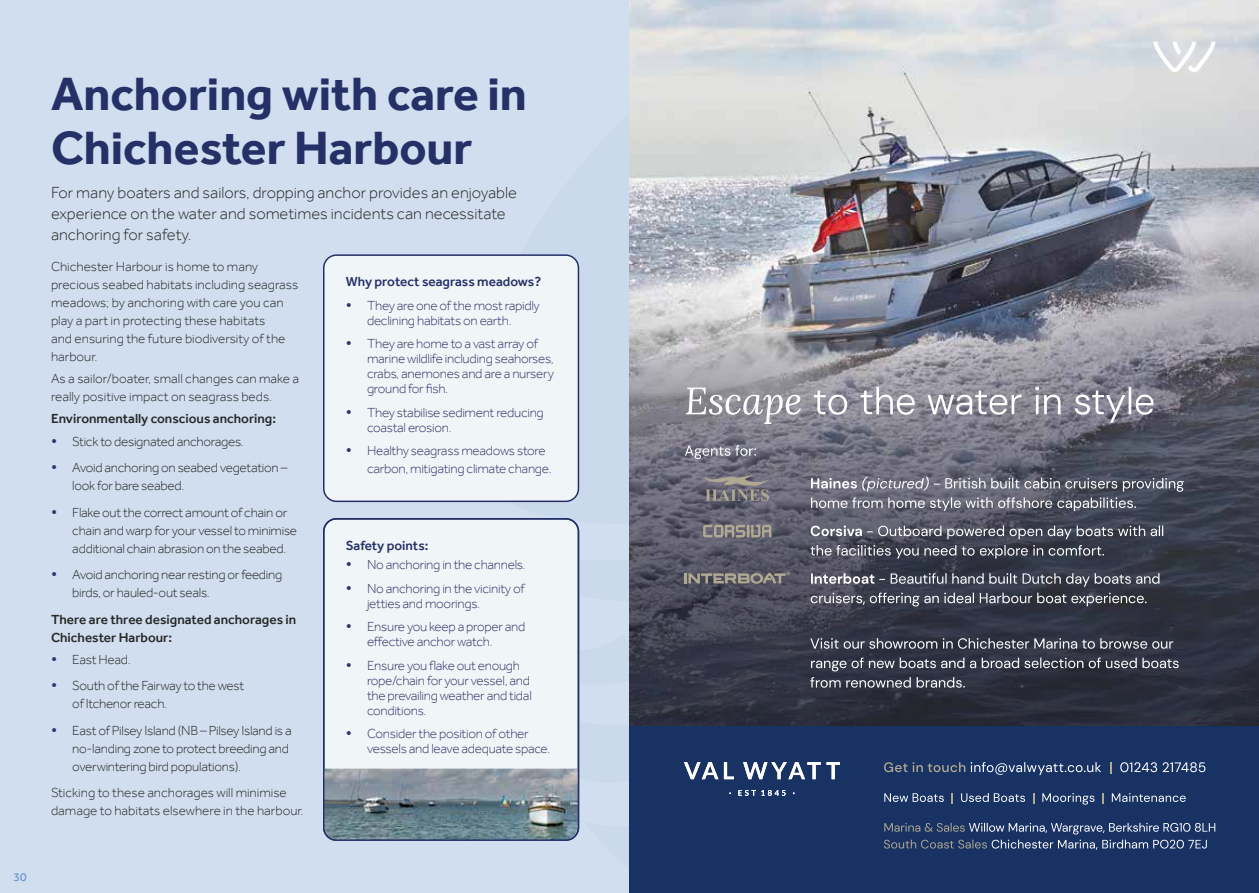
<style>
.page{position:relative;width:1259px;height:893px;background:#d0deef}
.page>*{position:absolute;margin:0;border:0;box-sizing:border-box;transform-origin:0 0}
.t1{font:700 48px/54px "Effra";color:#253067}
.t2{font:300 16.5px/21px "Effra";color:#282827}
.t3{font:300 13.5px/15px "Effra";letter-spacing:-.02em;color:#30356b}
.t4{font:300 13.5px/26.5px "Effra";letter-spacing:-.02em;color:#282827}
.t5{font:300 13.5px/18px "Effra";color:#282827}
.t6{font:500 13.5px/18px "Effra";color:#282827}
.t7{font:500 13.5px "Effra";color:#253067}
.t8{font:12px "Effra";color:#6291cc}
</style>
<div class="page">
<div style="left:324px;top:255px;width:254px;height:246px;background:#f0f5f7;border-radius:13px"></div>
<div style="left:323px;top:254px;width:256px;height:248px;border:2px solid #253067;border-radius:13px"></div>
<img style="left:629px;top:0;width:630px;height:42px">
<svg style="left:629px;top:630px;width:630px;height:96px;background:#2e313f"></svg>
<div style="left:629px;top:726px;width:630px;height:167px;background:#183264"></div>
<svg style="left:884px;top:840px;width:322px;height:10px"></svg>
<svg style="left:884px;top:823px;width:331px;height:11px"></svg>
<svg style="left:1111px;top:793px;width:74px;height:9px"></svg>
<svg style="left:1042px;top:793px;width:52px;height:12px"></svg>
<svg style="left:961px;top:793px;width:64px;height:9px"></svg>
<svg style="left:884px;top:793px;width:60px;height:9px"></svg>
<svg style="left:1120px;top:762px;width:85px;height:10px"></svg>
<svg style="left:884px;top:762px;width:217px;height:13px"></svg>
<svg style="left:684px;top:762px;width:156px;height:34px"></svg>
<svg style="left:810px;top:677px;width:155px;height:11px;background:#61646f"></svg>
<svg style="left:811px;top:658px;width:367px;height:13px;background:#595d68"></svg>
<svg style="left:810px;top:638px;width:363px;height:11px;background:#5f626e"></svg>
<svg style="left:502px;top:42px;width:757px;height:588px"></svg>
<div style="left:324px;top:519px;width:254px;height:321px;background:#f0f5f7;border-radius:13px"></div>
<img style="left:323px;top:769px;width:255px;height:72px">
<div style="left:323px;top:518px;width:256px;height:323px;border:2px solid #253067;border-radius:13px"></div>
<p class="t8" style="left:14px;top:870px;width:15px">30</p>
<h1 class="t1" style="left:51px;top:66px;width:477px">Anchoring with care in<br>Chichester Harbour</h1>
<p class="t2" style="left:51px;top:182px;width:467px">For many boaters and sailors, dropping anchor provides an enjoyable experience on the water and sometimes incidents can necessitate anchoring for safety.</p>
<p class="t5" style="left:51px;top:257px;width:249px">Chichester Harbour is home to many precious seabed habitats including seagrass meadows; by anchoring with care you can play a part in protecting these habitats<br>and ensuring the future biodiversity of the harbour.</p>
<p class="t5" style="left:51px;top:369px;width:250px">As a sailor/boater, small changes can make a really positive impact on seagrass beds.</p>
<p class="t6" style="left:51px;top:410px;width:226px">Environmentally conscious anchoring:</p>
<p class="t4" style="left:72px;top:428px;width:217px">Stick to designated anchorages.<br>Avoid anchoring on seabed vegetation –</p>
<p class="t4" style="left:72px;top:472px;width:216px">look for bare seabed.<br>Flake out the correct amount of chain or</p>
<p class="t4" style="left:72px;top:521px;width:226px;line-height:18px">chain and warp for your vessel to minimise additional chain abrasion on the seabed.</p>
<p class="t4" style="left:72px;top:565px;width:211px;line-height:18px">Avoid anchoring near resting or feeding birds, or hauled-out seals.</p>
<p class="t6" style="left:51px;top:610px;width:247px">There are three designated anchorages in<br>Chichester Harbour:</p>
<p class="t4" style="left:72px;top:646px;width:173px">East Head.<br>South of the Fairway to the west</p>
<p class="t4" style="left:72px;top:690px;width:221px">of Itchenor reach.<br>East of Pilsey Island (NB – Pilsey Island is a</p>
<p class="t4" style="left:72px;top:739px;width:218px;line-height:18px">no-landing zone to protect breeding and overwintering bird populations).</p>
<p class="t5" style="left:51px;top:784px;width:254px">Sticking to these anchorages will minimise damage to habitats elsewhere in the harbour.</p>
<p class="t7" style="left:346px;top:274px;width:197px">Why protect seagrass meadows?</p>
<p class="t3" style="left:367px;top:297px;width:174px">They are one of the most rapidly declining habitats on earth.</p>
<p class="t3" style="left:367px;top:336px;width:188px">They are home to a vast array of marine wildlife including seahorses, crabs, anemones and are a nursery ground for fish.</p>
<p class="t3" style="left:367px;top:404px;width:178px">They stabilise sediment reducing coastal erosion.</p>
<p class="t3" style="left:367px;top:441px;width:186px;line-height:18px">Healthy seagrass meadows store carbon, mitigating climate change.</p>
<p class="t7" style="left:346px;top:537px;width:84px">Safety points:</p>
<p class="t3" style="left:367px;top:553px;width:160px;line-height:23.5px">No anchoring in the channels.<br>No anchoring in the vicinity of</p>
<p class="t3" style="left:367px;top:591px;width:160px;line-height:23.5px">jetties and moorings.<br>Ensure you keep a proper and</p>
<p class="t3" style="left:367px;top:630px;width:154px;line-height:23.5px">effective anchor watch.<br>Ensure you flake out enough</p>
<p class="t3" style="left:367px;top:672px;width:166px">rope/chain for your vessel, and the prevailing weather and tidal conditions.</p>
<p class="t3" style="left:367px;top:726px;width:185px">Consider the position of other vessels and leave adequate space.</p>
</div>
